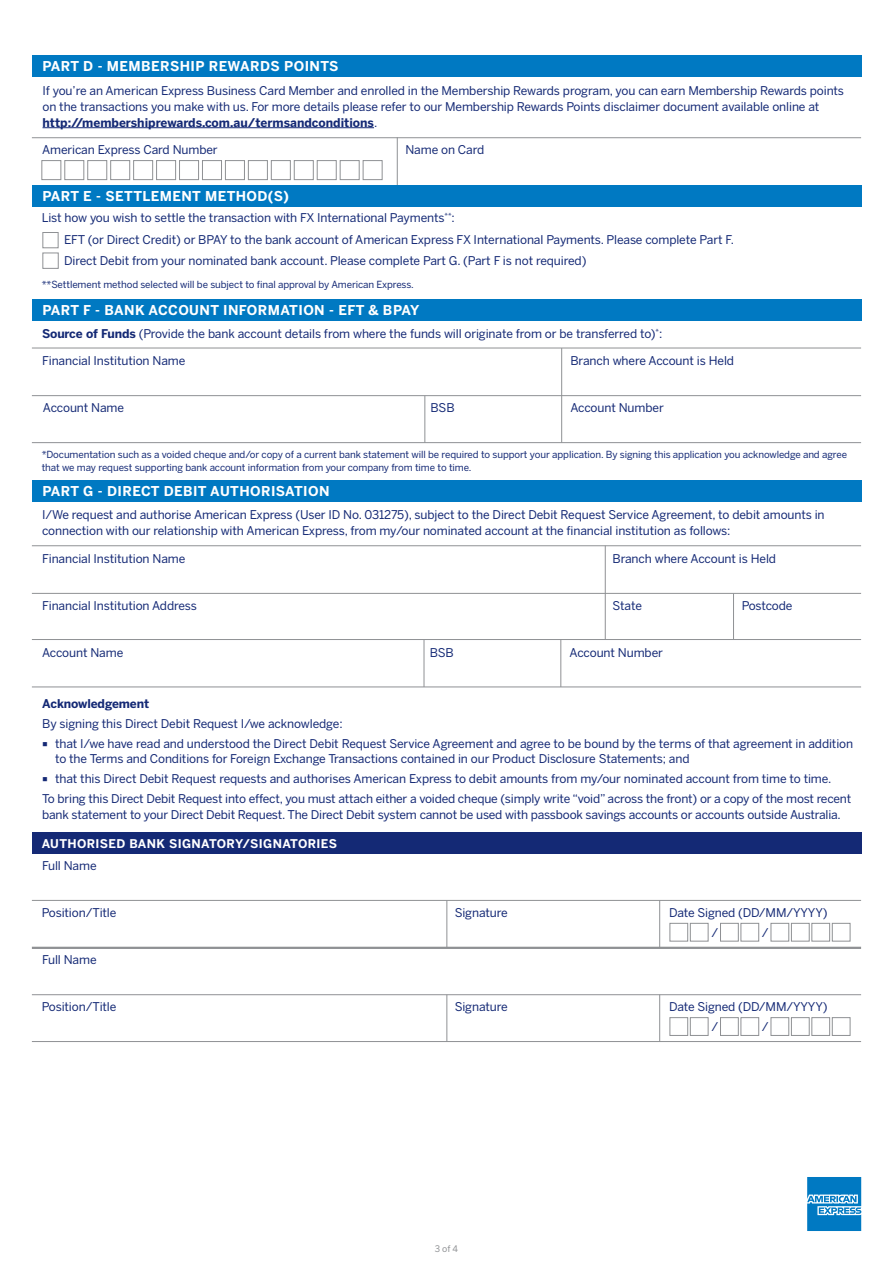
<style>
.page{position:relative;width:893px;height:1263px;background:#fff}
.page>*{position:absolute;margin:0;border:0;box-sizing:border-box;transform-origin:0 0}
.box_header{font:700 13.5px "Benton Sans";letter-spacing:.03em;color:#fff}
.text{font:12px/15.8px "Benton Sans";letter-spacing:-.01em;color:#142975}
.line_above{font:12px/15.8px "Benton Sans";letter-spacing:-.01em;color:#142975}
.Paragraph_Style1{font:12px "Benton Sans";letter-spacing:-.01em;color:#142975}
.box_header-2{font:700 12px "Benton Sans";letter-spacing:.03em;color:#fff}
.text-2{font:700 12px "Benton Sans";letter-spacing:-.01em;color:#142975}
.text-3{font:9.75px "Benton Sans";letter-spacing:-.01em;color:#142975}
.t1{font:9px "Benton Sans";color:#8f9194}
.s1{font-weight:700}
</style>
<div class="page">
<svg style="left:807px;top:1177px;width:54px;height:54px;background:#288ecb"></svg>
<div style="left:32px;top:832px;width:829px;height:22px;background:#142975"></div>
<div style="left:32px;top:299px;width:829px;height:21px;background:#0079c2"></div>
<div style="left:32px;top:480px;width:829px;height:22px;background:#0079c2"></div>
<hr style="left:43px;top:127px;width:331px;height:1px;background:#142975">
<hr style="left:397px;top:137px;width:1px;height:48px;background:#8f9194">
<hr style="left:32px;top:137px;width:829px;height:1px;background:#8f9194">
<div style="left:41px;top:160px;width:20px;height:20px;border:1px solid #8f9194"></div>
<div style="left:133px;top:160px;width:20px;height:20px;border:1px solid #8f9194"></div>
<div style="left:225px;top:160px;width:20px;height:20px;border:1px solid #8f9194"></div>
<div style="left:64px;top:160px;width:20px;height:20px;border:1px solid #8f9194"></div>
<div style="left:156px;top:160px;width:20px;height:20px;border:1px solid #8f9194"></div>
<div style="left:248px;top:160px;width:20px;height:20px;border:1px solid #8f9194"></div>
<div style="left:317px;top:160px;width:20px;height:20px;border:1px solid #8f9194"></div>
<div style="left:87px;top:160px;width:20px;height:20px;border:1px solid #8f9194"></div>
<div style="left:179px;top:160px;width:20px;height:20px;border:1px solid #8f9194"></div>
<div style="left:271px;top:160px;width:20px;height:20px;border:1px solid #8f9194"></div>
<div style="left:340px;top:160px;width:20px;height:20px;border:1px solid #8f9194"></div>
<div style="left:110px;top:160px;width:20px;height:20px;border:1px solid #8f9194"></div>
<div style="left:202px;top:160px;width:20px;height:20px;border:1px solid #8f9194"></div>
<div style="left:294px;top:160px;width:20px;height:20px;border:1px solid #8f9194"></div>
<div style="left:363px;top:160px;width:19px;height:20px;border:1px solid #8f9194"></div>
<div style="left:32px;top:55px;width:829px;height:22px;background:#0079c2"></div>
<div style="left:32px;top:185px;width:829px;height:21px;background:#0079c2"></div>
<div style="left:43px;top:232px;width:15px;height:16px;border:1px solid #8f9194"></div>
<div style="left:43px;top:253px;width:16px;height:16px;border:1px solid #8f9194"></div>
<hr style="left:32px;top:395px;width:829px;height:1px;background:#8f9194">
<hr style="left:32px;top:593px;width:829px;height:1px;background:#8f9194">
<hr style="left:32px;top:348px;width:829px;height:1px;background:#8f9194">
<hr style="left:32px;top:545px;width:829px;height:1px;background:#8f9194">
<hr style="left:32px;top:442px;width:829px;height:1px;background:#8f9194">
<hr style="left:32px;top:639px;width:829px;height:1px;background:#8f9194">
<hr style="left:32px;top:686px;width:829px;height:1px;background:#8f9194">
<hr style="left:32px;top:947px;width:829px;height:2px;background:#8f9194">
<hr style="left:561px;top:348px;width:1px;height:95px;background:#8f9194">
<hr style="left:560px;top:639px;width:1px;height:48px;background:#8f9194">
<hr style="left:424px;top:396px;width:1px;height:47px;background:#8f9194">
<hr style="left:424px;top:640px;width:1px;height:47px;background:#8f9194">
<hr style="left:605px;top:546px;width:1px;height:93px;background:#8f9194">
<hr style="left:733px;top:593px;width:1px;height:46px;background:#8f9194">
<hr style="left:32px;top:900px;width:829px;height:1px;background:#8f9194">
<hr style="left:32px;top:994px;width:829px;height:1px;background:#8f9194">
<hr style="left:32px;top:1041px;width:829px;height:1px;background:#8f9194">
<div style="left:669px;top:923px;width:19px;height:18px;border:1px solid #8f9194"></div>
<div style="left:720px;top:923px;width:19px;height:18px;border:1px solid #8f9194"></div>
<div style="left:771px;top:923px;width:18px;height:18px;border:1px solid #8f9194"></div>
<div style="left:811px;top:923px;width:19px;height:18px;border:1px solid #8f9194"></div>
<div style="left:690px;top:923px;width:18px;height:18px;border:1px solid #8f9194"></div>
<div style="left:740px;top:923px;width:19px;height:18px;border:1px solid #8f9194"></div>
<div style="left:791px;top:923px;width:19px;height:18px;border:1px solid #8f9194"></div>
<div style="left:832px;top:923px;width:18px;height:18px;border:1px solid #8f9194"></div>
<div style="left:669px;top:1017px;width:19px;height:19px;border:1px solid #8f9194"></div>
<div style="left:720px;top:1017px;width:19px;height:19px;border:1px solid #8f9194"></div>
<div style="left:771px;top:1017px;width:18px;height:19px;border:1px solid #8f9194"></div>
<div style="left:811px;top:1017px;width:19px;height:19px;border:1px solid #8f9194"></div>
<div style="left:690px;top:1017px;width:18px;height:19px;border:1px solid #8f9194"></div>
<div style="left:740px;top:1017px;width:19px;height:19px;border:1px solid #8f9194"></div>
<div style="left:791px;top:1017px;width:19px;height:19px;border:1px solid #8f9194"></div>
<div style="left:832px;top:1017px;width:18px;height:19px;border:1px solid #8f9194"></div>
<hr style="left:659px;top:900px;width:1px;height:47px;background:#8f9194">
<hr style="left:659px;top:994px;width:1px;height:47px;background:#8f9194">
<hr style="left:446px;top:900px;width:1px;height:47px;background:#8f9194">
<hr style="left:446px;top:995px;width:1px;height:46px;background:#8f9194">
<p class="box_header" style="left:42px;top:58px;width:298px">PART D - MEMBERSHIP REWARDS POINTS</p>
<p class="line_above" style="left:43px;top:83px;width:803px">If you’re an American Express Business Card Member and enrolled in the Membership Rewards program, you can earn Membership Rewards points on the transactions you make with us. For more details please refer to our Membership Rewards Points disclaimer document available online at <span class="s1">http://membershiprewards.com.au/termsandconditions</span>.</p>
<p class="line_above" style="left:42px;top:141px;width:177px">American Express Card Number</p>
<p class="line_above" style="left:405px;top:141px;width:80px">Name on Card</p>
<p class="box_header" style="left:42px;top:188px;width:248px">PART E - SETTLEMENT METHOD(S)</p>
<p class="text" style="left:42px;top:210px;width:415px">List how you wish to settle the transaction with FX International Payments<sup>**</sup>:</p>
<p class="text" style="left:64px;top:232px;width:672px">EFT (or Direct Credit) or BPAY to the bank account of American Express FX International Payments. Please complete Part F.</p>
<p class="text" style="left:64px;top:252px;width:524px">Direct Debit from your nominated bank account. Please complete Part G. (Part F is not required)</p>
<p class="text-3" style="left:42px;top:279px;width:374px">**Settlement method selected will be subject to final approval by American Express.</p>
<p class="box_header" style="left:42px;top:302px;width:379px">PART F - BANK ACCOUNT INFORMATION - EFT &amp; BPAY</p>
<p class="text" style="left:42px;top:326px;width:622px"><span class="s1">Source of Funds</span> (Provide the bank account details from where the funds will originate from or be transferred to)<sup>*</sup>:</p>
<p class="text" style="left:42px;top:353px;width:145px">Financial Institution Name</p>
<p class="text" style="left:43px;top:400px;width:83px">Account Name</p>
<p class="text" style="left:431px;top:400px;width:26px">BSB</p>
<p class="text" style="left:570px;top:353px;width:165px">Branch where Account is Held</p>
<p class="text" style="left:570px;top:400px;width:95px">Account Number</p>
<p class="text-3" style="left:42px;top:449px;width:807px">*Documentation such as a voided cheque and/or copy of a current bank statement will be required to support your application. By signing this application you acknowledge and agree</p>
<p class="text-3" style="left:42px;top:462px;width:431px">that we may request supporting bank account information from your company from time to time.</p>
<p class="box_header" style="left:42px;top:483px;width:289px">PART G - DIRECT DEBIT AUTHORISATION</p>
<p class="text" style="left:42px;top:507px;width:784px">I/We request and authorise American Express (User ID No. 031275), subject to the Direct Debit Request Service Agreement, to debit amounts in connection with our relationship with American Express, from my/our nominated account at the financial institution as follows:</p>
<p class="text" style="left:42px;top:551px;width:145px">Financial Institution Name</p>
<p class="text" style="left:612px;top:551px;width:165px">Branch where Account is Held</p>
<p class="text" style="left:42px;top:597px;width:156px">Financial Institution Address</p>
<p class="text" style="left:612px;top:597px;width:31px">State</p>
<p class="text" style="left:742px;top:597px;width:52px">Postcode</p>
<p class="text" style="left:42px;top:644px;width:83px">Account Name</p>
<p class="text" style="left:430px;top:644px;width:26px">BSB</p>
<p class="text" style="left:570px;top:644px;width:95px">Account Number</p>
<p class="text-2" style="left:42px;top:696px;width:108px">Acknowledgement</p>
<p class="text" style="left:42px;top:715px;width:302px">By signing this Direct Debit Request I/we acknowledge:</p>
<p class="text" style="left:55px;top:735px;width:800px;text-indent:-13px">○ that I/we have read and understood the Direct Debit Request Service Agreement and agree to be bound by the terms of that agreement in addition to the Terms and Conditions for Foreign Exchange Transactions contained in our Product Disclosure Statements; and</p>
<p class="text" style="left:42px;top:771px;width:791px">○ that this Direct Debit Request requests and authorises American Express to debit amounts from my/our nominated account from time to time.</p>
<p class="text" style="left:42px;top:791px;width:810px">To bring this Direct Debit Request into effect, you must attach either a voided cheque (simply write “void” across the front) or a copy of the most recent bank statement to your Direct Debit Request. The Direct Debit system cannot be used with passbook savings accounts or accounts outside Australia.</p>
<p class="box_header-2" style="left:42px;top:836px;width:297px">AUTHORISED BANK SIGNATORY/SIGNATORIES</p>
<p class="text" style="left:42px;top:858px;width:56px">Full Name</p>
<p class="text" style="left:42px;top:905px;width:76px">Position/Title</p>
<p class="text" style="left:42px;top:952px;width:56px">Full Name</p>
<p class="text" style="left:42px;top:999px;width:76px">Position/Title</p>
<p class="text" style="left:455px;top:905px;width:55px">Signature</p>
<p class="text" style="left:455px;top:999px;width:55px">Signature</p>
<p class="t1" style="left:435px;top:1243px;width:25px">3 of 4</p>
<p class="Paragraph_Style1" style="left:669px;top:906px;width:160px">Date Signed (DD/MM/YYYY)</p>
<p class="Paragraph_Style1" style="left:711px;top:925px;width:8px">/</p>
<p class="Paragraph_Style1" style="left:762px;top:925px;width:8px">/</p>
<p class="Paragraph_Style1" style="left:669px;top:1000px;width:160px">Date Signed (DD/MM/YYYY)</p>
<p class="Paragraph_Style1" style="left:711px;top:1019px;width:8px">/</p>
<p class="Paragraph_Style1" style="left:762px;top:1019px;width:8px">/</p>
</div>
